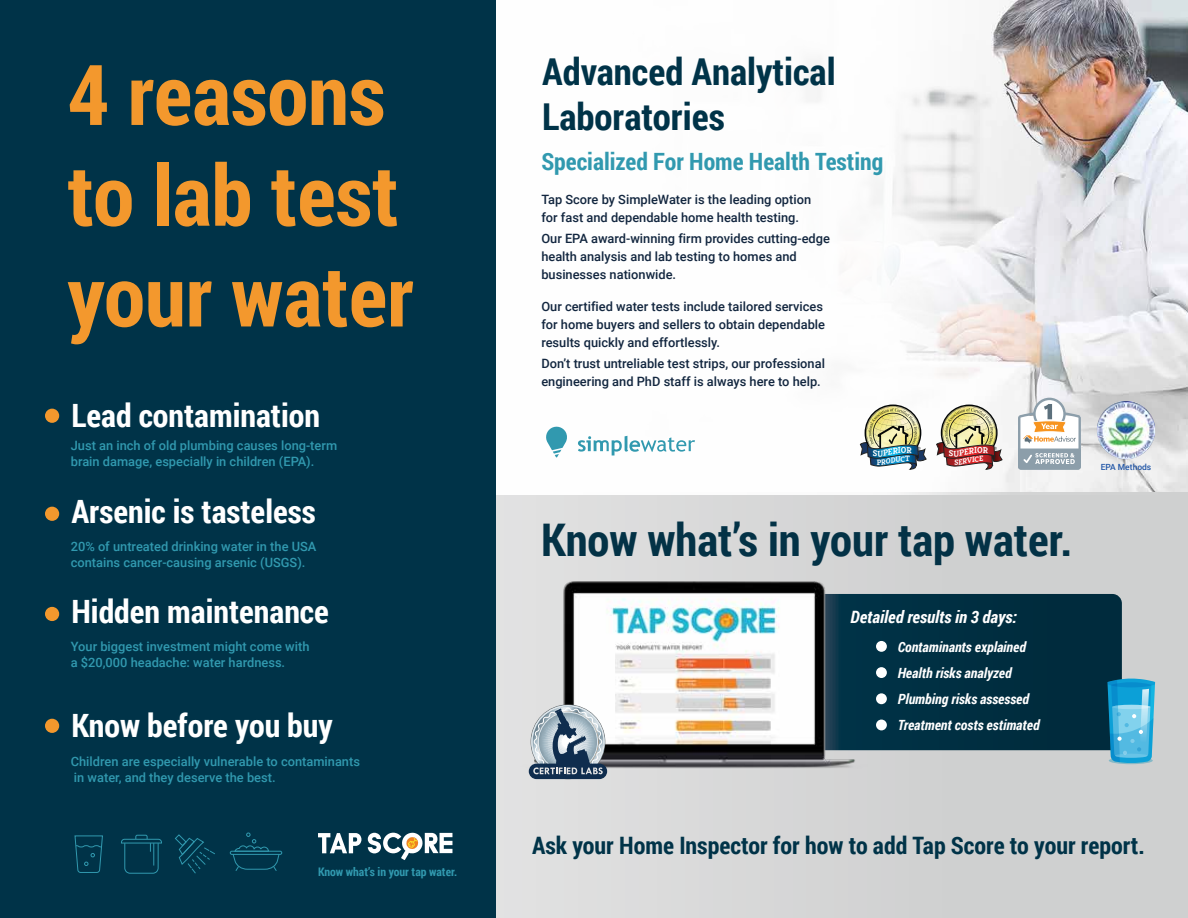
<style>
.page{position:relative;width:1188px;height:918px;background:#fff}
.page>*{position:absolute;margin:0;border:0;box-sizing:border-box;transform-origin:0 0}
.t1{font:700 45px "Roboto Condensed";color:#033246}
.t2{font:700 37.05px/44.4px "Roboto Condensed";color:#003348}
.t3{font:700 32.1px "Roboto Condensed";color:#fff}
.t4{font:700 24px "Roboto Condensed";color:#003348}
.t5{font:700 23.85px "Roboto Condensed";color:#3199af}
.t6{font:italic 700 16.95px "Roboto Condensed";color:#fff}
.t7{font:italic 700 14.1px/26.1px "Roboto Condensed";color:#fff}
.t8{font:500 12.9px/18px "Roboto";color:#12263f}
.t9{font:500 12.9px/16px "Roboto";color:#3199af}
.t10{font:700 11.85px "Roboto Condensed";color:#3199af}
.t11{font:500 8.4px "Roboto";color:#2156a7}
.t12{font:700 7.65px "Kreon";color:#fff}
</style>
<div class="page">
<svg style="left:496px;top:495px;width:692px;height:423px;background:#d3d4d4"></svg>
<svg style="left:807px;top:0;width:381px;height:495px"></svg>
<div style="left:0;top:0;width:496px;height:918px;background:#003348"></div>
<svg style="left:70px;top:65px;width:37px;height:60px"></svg>
<svg style="left:131px;top:80px;width:175px;height:46px"></svg>
<svg style="left:312px;top:80px;width:71px;height:46px"></svg>
<svg style="left:68px;top:170px;width:64px;height:57px"></svg>
<div style="left:157px;top:162px;width:11px;height:64px;background:#f3982d"></div>
<svg style="left:175px;top:162px;width:75px;height:65px"></svg>
<svg style="left:271px;top:170px;width:126px;height:57px"></svg>
<svg style="left:68px;top:281px;width:114px;height:63px"></svg>
<svg style="left:190px;top:281px;width:22px;height:45px"></svg>
<svg style="left:232px;top:271px;width:153px;height:56px"></svg>
<svg style="left:391px;top:281px;width:22px;height:45px"></svg>
<div style="left:45px;top:719px;width:14px;height:14px;background:#f3982d;border-radius:50%"></div>
<div style="left:45px;top:607px;width:14px;height:14px;background:#f3982d;border-radius:50%"></div>
<div style="left:45px;top:507px;width:14px;height:14px;background:#f3982d;border-radius:50%"></div>
<div style="left:45px;top:409px;width:14px;height:14px;background:#f3982d;border-radius:50%"></div>
<svg style="left:546px;top:426px;width:149px;height:32px"></svg>
<svg style="left:318px;top:832px;width:134px;height:28px"></svg>
<svg style="left:175px;top:834px;width:40px;height:40px"></svg>
<svg style="left:74px;top:835px;width:29px;height:38px"></svg>
<div style="left:230px;top:851px;width:52px;height:4px;border:1px solid #3199af;border-radius:2px"></div>
<svg style="left:232px;top:833px;width:48px;height:38px"></svg>
<svg style="left:121px;top:834px;width:41px;height:40px"></svg>
<img style="left:1097px;top:401px;width:58px;height:58px">
<img style="left:941px;top:405px;width:57px;height:36px">
<img style="left:865px;top:405px;width:56px;height:36px">
<svg style="left:1018px;top:398px;width:63px;height:72px"></svg>
<div style="left:868px;top:594px;width:254px;height:156px;background:#002e40"></div>
<img style="left:520px;top:582px;width:348px;height:187px">
<img style="left:496px;top:652px;width:162px;height:180px">
<div style="left:529px;top:764px;width:78px;height:15px;background:#0f2d4e;border-radius:8px"></div>
<svg style="left:533px;top:707px;width:70px;height:68px"></svg>
<div style="left:876px;top:641px;width:11px;height:11px;background:#fff;border-radius:50%"></div>
<div style="left:876px;top:667px;width:11px;height:11px;background:#fff;border-radius:50%"></div>
<div style="left:876px;top:693px;width:11px;height:11px;background:#fff;border-radius:50%"></div>
<div style="left:876px;top:720px;width:11px;height:10px;background:#fff;border-radius:50%"></div>
<svg style="left:1109px;top:757px;width:44px;height:7px"></svg>
<svg style="left:1107px;top:677px;width:48px;height:86px;background:#4aafd6"></svg>
<svg style="left:936px;top:441px;width:67px;height:29px"></svg>
<svg style="left:860px;top:441px;width:67px;height:29px"></svg>
<h3 class="t3" style="left:71px;top:393px;width:250px">Lead contamination</h3>
<p class="t9" style="left:71px;top:437px;width:268px">Just an inch of old plumbing causes long-term brain damage, especially in children (EPA).</p>
<h3 class="t3" style="left:71px;top:489px;width:246px">Arsenic is tasteless</h3>
<p class="t9" style="left:71px;top:537px;width:247px">20% of untreated drinking water in the USA contains cancer-causing arsenic (USGS).</p>
<h3 class="t3" style="left:71px;top:589px;width:259px">Hidden maintenance</h3>
<p class="t9" style="left:71px;top:638px;width:240px">Your biggest investment might come with a $20,000 headache: water hardness.</p>
<h3 class="t3" style="left:71px;top:703px;width:263px">Know before you buy</h3>
<p class="t9" style="left:71px;top:753px;width:291px">Children are especially vulnerable to contaminants in water, and they deserve the best.</p>
<p class="t10" style="left:318px;top:863px;width:141px">Know what’s in your tap water.</p>
<h2 class="t2" style="left:542px;top:49px;width:295px">Advanced Analytical<br>Laboratories</h2>
<h3 class="t5" style="left:541px;top:144px;width:344px">Specialized For Home Health Testing</h3>
<p class="t8" style="left:541px;top:190px;width:271px">Tap Score by SimpleWater is the leading option for fast and dependable home health testing.</p>
<p class="t8" style="left:541px;top:229px;width:290px">Our EPA award-winning firm provides cutting-edge health analysis and lab testing to homes and businesses nationwide.</p>
<p class="t8" style="left:541px;top:297px;width:285px">Our certified water tests include tailored services for home buyers and sellers to obtain dependable results quickly and effortlessly.</p>
<p class="t8" style="left:541px;top:354px;width:285px">Don’t trust untreliable test strips, our professional engineering and PhD staff is always here to help.</p>
<p class="t12" style="left:905px;top:454px;width:6px">T</p>
<h1 class="t1" style="left:541px;top:509px;width:533px">Know what’s in your tap water.</h1>
<h3 class="t6" style="left:851px;top:605px;width:168px">Detailed results in 3 days:</h3>
<p class="t7" style="left:898px;top:633px;width:144px">Contaminants explained<br>Health risks analyzed<br>Plumbing risks assessed<br>Treatment costs estimated</p>
<p class="t11" style="left:1101px;top:461px;width:52px">EPA Methods</p>
<h3 class="t4" style="left:532px;top:828px;width:614px">Ask your Home Inspector for how to add Tap Score to your report.</h3>
</div>
